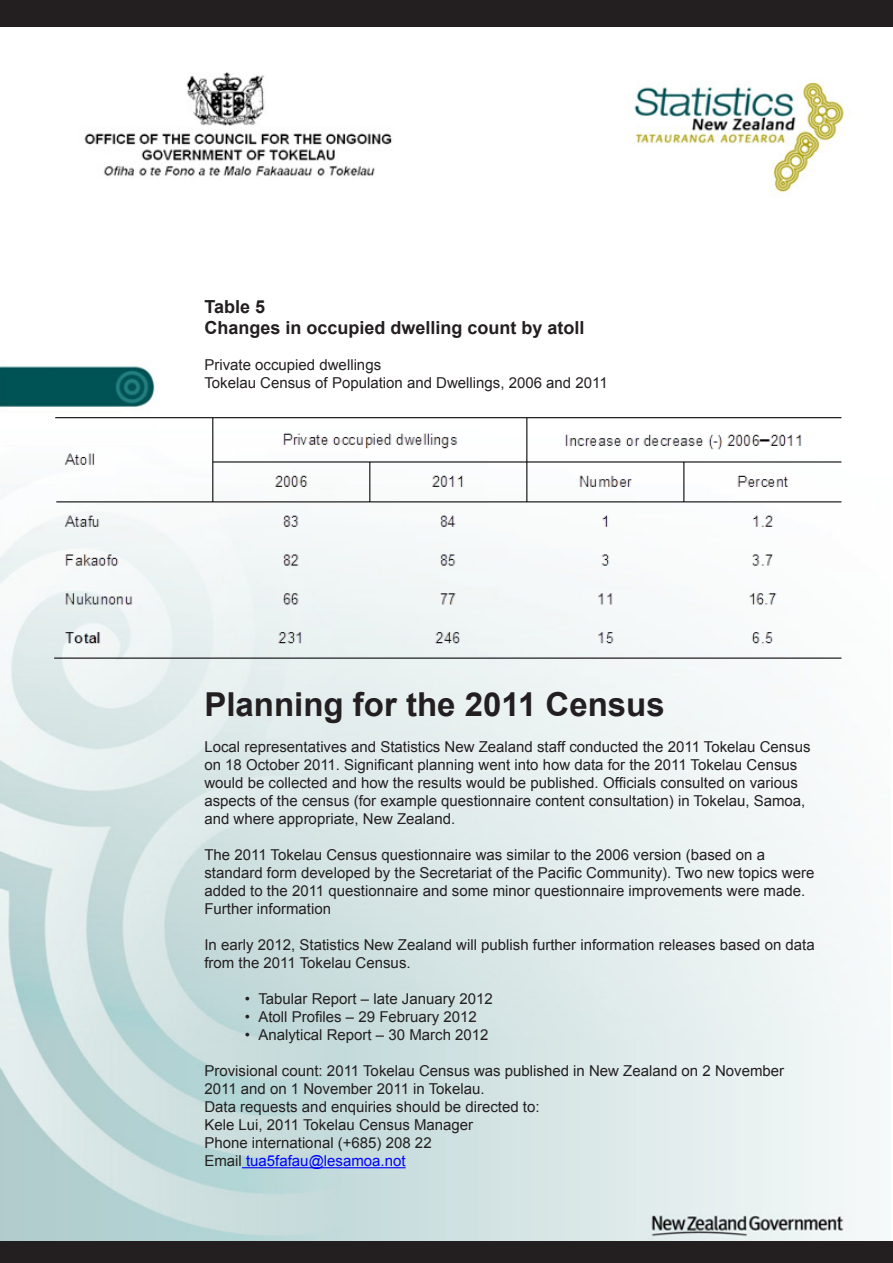
<style>
.page{position:relative;width:893px;height:1263px;background:#fff}
.page>*{position:absolute;margin:0;border:0;box-sizing:border-box;transform-origin:0 0}
.t1{font:700 33px "Arial";color:#231f20}
.t2{font:700 18px "Arial";color:#231f20}
.t3{font:15px/18px "Arial";color:#231f20}
.t4{font:15px "Arial";color:#00f}
.s1{color:#231f20}
</style>
<div class="page">
<div style="left:0;top:1241px;width:893px;height:22px;background:#231f20"></div>
<div style="left:0;top:0;width:893px;height:27px;background:#231f20"></div>
<img style="left:0;top:72px;width:890px;height:1168px">
<hr style="left:242px;top:1167px;width:164px;height:1px;background:#00f">
<img style="left:53px;top:417px;width:793px;height:285px">
<p class="t2" style="left:204px;top:294px;width:62px">Table 5</p>
<p class="t2" style="left:204px;top:316px;width:382px">Changes in occupied dwelling count by atoll</p>
<p class="t3" style="left:204px;top:356px;width:178px">Private occupied dwellings</p>
<p class="t3" style="left:204px;top:374px;width:405px">Tokelau Census of Population and Dwellings, 2006 and 2011</p>
<p class="t1" style="left:204px;top:682px;width:462px">Planning for the 2011 Census</p>
<p class="t3" style="left:204px;top:738px;width:608px">Local representatives and Statistics New Zealand staff conducted the 2011 Tokelau Census on 18 October 2011. Significant planning went into how data for the 2011 Tokelau Census would be collected and how the results would be published. Officials consulted on various aspects of the census (for example questionnaire content consultation) in Tokelau, Samoa, and where appropriate, New Zealand.</p>
<p class="t3" style="left:204px;top:846px;width:612px">The 2011 Tokelau Census questionnaire was similar to the 2006 version (based on a standard form developed by the Secretariat of the Pacific Community). Two new topics were added to the 2011 questionnaire and some minor questionnaire improvements were made.</p>
<p class="t3" style="left:204px;top:900px;width:128px">Further information</p>
<p class="t3" style="left:204px;top:936px;width:612px">In early 2012, Statistics New Zealand will publish further information releases based on data from the 2011 Tokelau Census.</p>
<p class="t3" style="left:245px;top:990px;width:249px">• Tabular Report – late January 2012</p>
<p class="t3" style="left:245px;top:1008px;width:233px">• Atoll Profiles – 29 February 2012</p>
<p class="t3" style="left:245px;top:1026px;width:245px">• Analytical Report – 30 March 2012</p>
<p class="t3" style="left:204px;top:1062px;width:581px">Provisional count: 2011 Tokelau Census was published in New Zealand on 2 November<br>2011 and on 1 November 2011 in Tokelau.</p>
<p class="t3" style="left:204px;top:1098px;width:337px">Data requests and enquiries should be directed to:</p>
<p class="t3" style="left:204px;top:1116px;width:270px">Kele Lui, 2011 Tokelau Census Manager</p>
<p class="t3" style="left:204px;top:1134px;width:229px">Phone international (+685) 208 22</p>
<p class="t4" style="left:204px;top:1151px;width:203px"><span class="s1">Email</span> tua5fafau@lesamoa.not</p>
</div>
